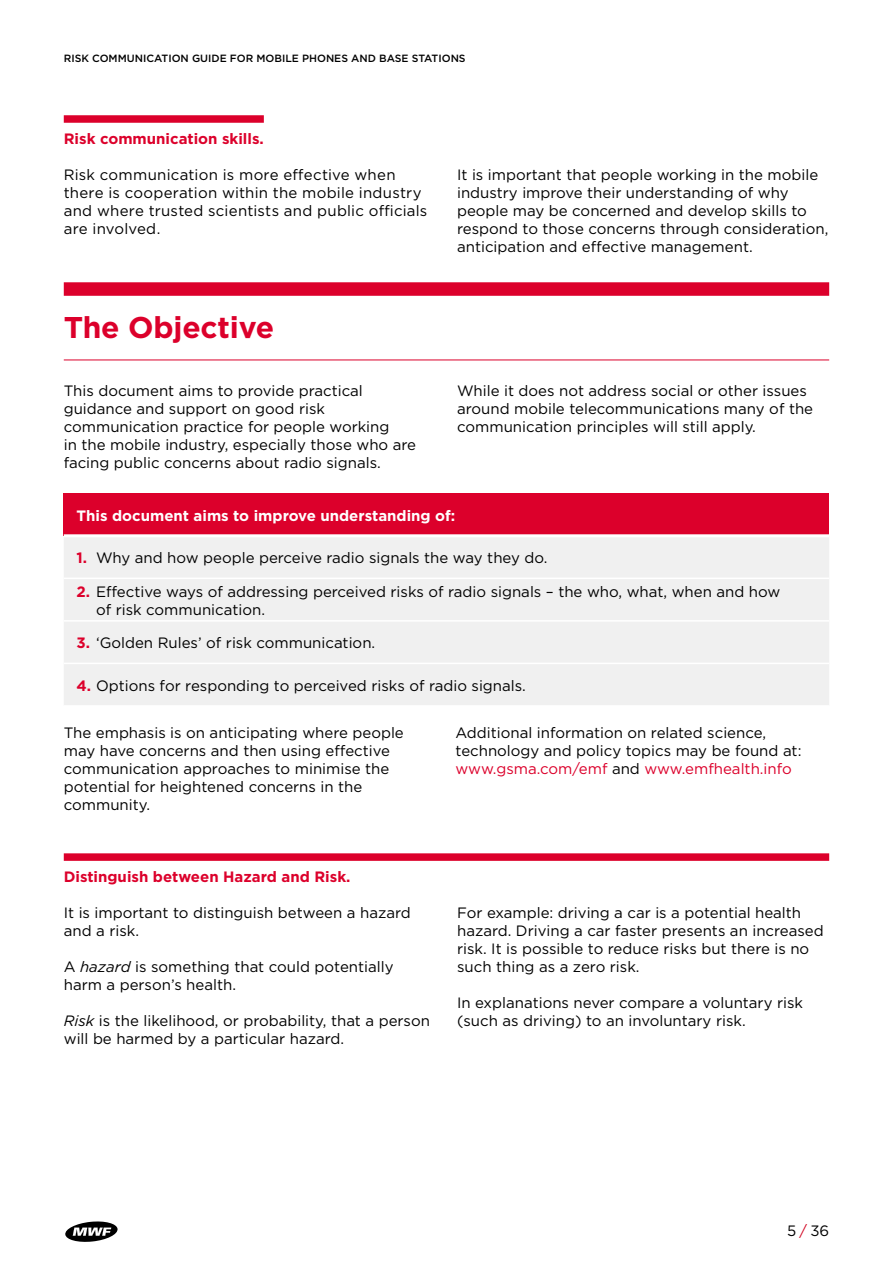
<style>
.page{position:relative;width:893px;height:1263px;background:#fff}
.page>*{position:absolute;margin:0;border:0;box-sizing:border-box;transform-origin:0 0}
.t1{font:700 30px "Gotham";letter-spacing:-.005em;color:#dc002b}
.t2{font:15px/18px "Gotham";color:#000}
.t3{font:700 15px "Gotham";color:#dc002b}
.t4{font:700 15px "Gotham";color:#fff}
.t5{font:500 10.5px "Gotham";color:#000}
.s1{font-weight:700;color:#dc002b}
.s2{color:#dc002b}
.s3{font-style:italic}
.s4{color:#d20824}
</style>
<div class="page">
<svg style="left:65px;top:1221px;width:53px;height:21px"></svg>
<div style="left:64px;top:282px;width:765px;height:14px;background:#dc002b"></div>
<hr style="left:64px;top:360px;width:765px;height:1px;background:#dc002b">
<div style="left:64px;top:115px;width:200px;height:8px;background:#dc002b"></div>
<div style="left:64px;top:493px;width:765px;height:43px;background:#dc002b"></div>
<div style="left:64px;top:537px;width:765px;height:168px;background:#f0f0f0"></div>
<hr style="left:64px;top:534px;width:765px;height:3px;background:#fff">
<hr style="left:64px;top:578px;width:765px;height:1px;background:#fff">
<hr style="left:64px;top:620px;width:765px;height:2px;background:#fff">
<hr style="left:64px;top:663px;width:765px;height:1px;background:#fff">
<div style="left:64px;top:853px;width:765px;height:8px;background:#dc002b"></div>
<p class="t5" style="left:64px;top:52px;width:403px">RISK COMMUNICATION GUIDE FOR MOBILE PHONES AND BASE STATIONS</p>
<p class="t3" style="left:64px;top:129px;width:202px">Risk communication skills.</p>
<p class="t2" style="left:64px;top:165px;width:365px">Risk communication is more effective when there is cooperation within the mobile industry and where trusted scientists and public officials are involved.</p>
<p class="t2" style="left:457px;top:165px;width:373px">It is important that people working in the mobile industry improve their understanding of why people may be concerned and develop skills to respond to those concerns through consideration, anticipation and effective management.</p>
<h1 class="t1" style="left:64px;top:308px;width:212px">The Objective</h1>
<p class="t2" style="left:64px;top:381px;width:354px">This document aims to provide practical guidance and support on good risk communication practice for people working<br>in the mobile industry, especially those who are facing public concerns about radio signals.</p>
<p class="t2" style="left:457px;top:381px;width:358px">While it does not address social or other issues around mobile telecommunications many of the communication principles will still apply.</p>
<p class="t4" style="left:77px;top:505px;width:380px">This document aims to improve understanding of:</p>
<p class="t2" style="left:77px;top:548px;width:472px"><span class="s1">1.</span> Why and how people perceive radio signals the way they do.</p>
<p class="t2" style="left:96px;top:582px;width:686px;text-indent:-20px"><span class="s1">2.</span> Effective ways of addressing perceived risks of radio signals – the who, what, when and how of risk communication.</p>
<p class="t2" style="left:77px;top:633px;width:300px"><span class="s1">3.</span> ‘Golden Rules’ of risk communication.</p>
<p class="t2" style="left:77px;top:676px;width:451px"><span class="s1">4.</span> Options for responding to perceived risks of radio signals.</p>
<p class="t2" style="left:64px;top:723px;width:342px">The emphasis is on anticipating where people may have concerns and then using effective communication approaches to minimise the potential for heightened concerns in the community.</p>
<p class="t2" style="left:455px;top:723px;width:347px">Additional information on related science, technology and policy topics may be found at: <span class="s2">www.gsma.com/emf</span> and <span class="s2">www.emfhealth.info</span></p>
<p class="t3" style="left:64px;top:867px;width:288px">Distinguish between Hazard and Risk.</p>
<p class="t2" style="left:64px;top:903px;width:348px">It is important to distinguish between a hazard and a risk.</p>
<p class="t2" style="left:64px;top:957px;width:331px">A <span class="s3">hazard</span> is something that could potentially harm a person’s health.</p>
<p class="t2" style="left:64px;top:1011px;width:368px"><span class="s3">Risk</span> is the likelihood, or probability, that a person will be harmed by a particular hazard.</p>
<p class="t2" style="left:457px;top:903px;width:368px">For example: driving a car is a potential health hazard. Driving a car faster presents an increased risk. It is possible to reduce risks but there is no such thing as a zero risk.</p>
<p class="t2" style="left:457px;top:993px;width:347px">In explanations never compare a voluntary risk (such as driving) to an involuntary risk.</p>
<p class="t2" style="left:787px;top:1222px;width:43px">5 <span class="s4">/</span> 36</p>
</div>
